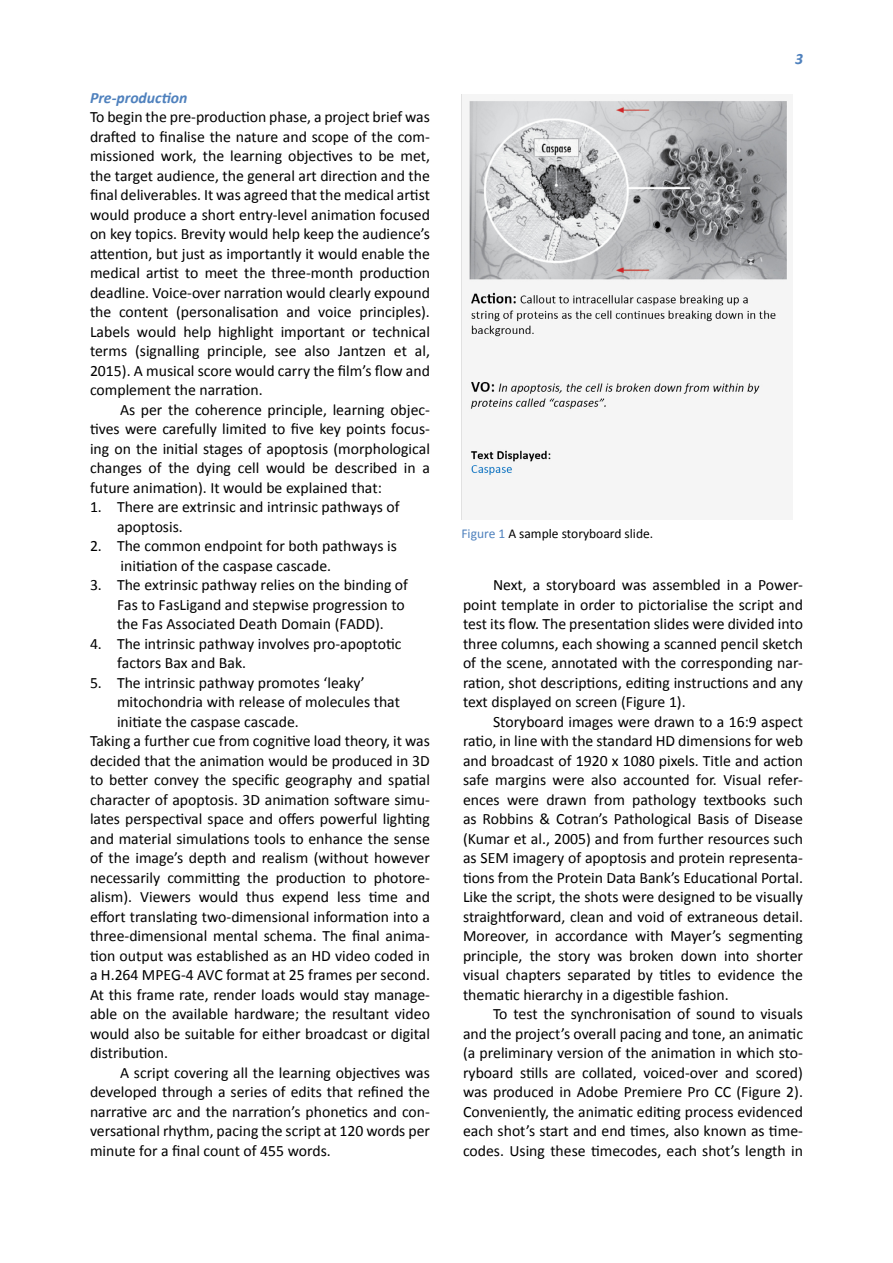
<style>
.page{position:relative;width:893px;height:1263px;background:#fff}
.page>*{position:absolute;margin:0;border:0;box-sizing:border-box;transform-origin:0 0}
.t1{font:15.75px/19.5px "Calibri";color:#000;text-align:justify}
.t2{font:italic 700 15.75px "Calibri";color:#4f81bd}
.t3{font:13.5px "Calibri";color:#000}
.s1{color:#4f81bd}
</style>
<div class="page">
<img style="left:461px;top:94px;width:326px;height:425px">
<p class="t2" style="left:90px;top:88px;width:99px">Pre-production</p>
<p class="t1" style="left:90px;top:107px;width:341px">To begin the pre-production phase, a project brief was drafted to finalise the nature and scope of the com&shy;missioned work, the learning objectives to be met, the target audience, the general art direction and the final deliverables. It was agreed that the medical artist would produce a short entry-level animation focused on key topics. Brevity would help keep the audience’s attention, but just as importantly it would enable the medical artist to meet the three-month production deadline. Voice-over narration would clearly expound the content (personalisation and voice principles).<br>Labels would help highlight important or technical terms (signalling principle, see also Jantzen et al, 2015). A musical score would carry the film’s flow and complement the narration.</p>
<p class="t1" style="left:90px;top:400px;width:341px;text-indent:30px">As per the coherence principle, learning objec&shy;tives were carefully limited to five key points focus&shy;ing on the initial stages of apoptosis (morphological changes of the dying cell would be described in a future animation). It would be explained that:</p>
<p class="t1" style="left:117px;top:497px;width:284px;text-indent:-27px">1. There are extrinsic and intrinsic pathways of apoptosis.</p>
<p class="t1" style="left:121px;top:536px;width:278px;text-indent:-31px">2. The common endpoint for both pathways is initiation of the caspase cascade.</p>
<p class="t1" style="left:117px;top:575px;width:293px;text-align:left;text-indent:-27px">3. The extrinsic pathway relies on the binding of<br>Fas to FasLigand and stepwise progression to the Fas Associated Death Domain (FADD).</p>
<p class="t1" style="left:117px;top:634px;width:286px;text-indent:-27px">4. The intrinsic pathway involves pro-apoptotic factors Bax and Bak.</p>
<p class="t1" style="left:90px;top:673px;width:276px">5. The intrinsic pathway promotes ‘leaky’</p>
<p class="t1" style="left:117px;top:692px;width:285px">mitochondria with release of molecules that</p>
<p class="t1" style="left:117px;top:712px;width:183px">initiate the caspase cascade.</p>
<p class="t1" style="left:90px;top:731px;width:341px">Taking a further cue from cognitive load theory, it was</p>
<p class="t1" style="left:90px;top:751px;width:341px">decided that the animation would be produced in 3D</p>
<p class="t1" style="left:90px;top:770px;width:341px">to better convey the specific geography and spatial</p>
<p class="t1" style="left:90px;top:790px;width:341px">character of apoptosis. 3D animation software simu-</p>
<p class="t1" style="left:90px;top:809px;width:341px">lates perspectival space and offers powerful lighting</p>
<p class="t1" style="left:90px;top:829px;width:341px">and material simulations tools to enhance the sense</p>
<p class="t1" style="left:90px;top:848px;width:341px">of the image’s depth and realism (without however</p>
<p class="t1" style="left:90px;top:868px;width:341px">necessarily committing the production to photore-</p>
<p class="t1" style="left:90px;top:887px;width:341px">alism). Viewers would thus expend less time and</p>
<p class="t1" style="left:90px;top:907px;width:341px">effort translating two-dimensional information into a</p>
<p class="t1" style="left:90px;top:926px;width:341px">three-dimensional mental schema. The final anima-</p>
<p class="t1" style="left:90px;top:946px;width:341px">tion output was established as an HD video coded in</p>
<p class="t1" style="left:90px;top:965px;width:341px">a H.264 MPEG-4 AVC format at 25 frames per second.</p>
<p class="t1" style="left:90px;top:985px;width:341px">At this frame rate, render loads would stay manage-</p>
<p class="t1" style="left:90px;top:1004px;width:341px">able on the available hardware; the resultant video</p>
<p class="t1" style="left:90px;top:1024px;width:341px">would also be suitable for either broadcast or digital</p>
<p class="t1" style="left:90px;top:1043px;width:80px">distribution.</p>
<p class="t1" style="left:120px;top:1063px;width:311px">A script covering all the learning objectives was</p>
<p class="t1" style="left:90px;top:1082px;width:341px">developed through a series of edits that refined the</p>
<p class="t1" style="left:90px;top:1102px;width:341px">narrative arc and the narration’s phonetics and con-</p>
<p class="t1" style="left:90px;top:1121px;width:341px">versational rhythm, pacing the script at 120 words per</p>
<p class="t1" style="left:90px;top:1141px;width:242px">minute for a final count of 455 words.</p>
<p class="t2" style="left:795px;top:48px;width:9px">3</p>
<p class="t3" style="left:461px;top:525px;width:193px"><span class="s1">Figure 1</span> A sample storyboard slide.</p>
<p class="t1" style="left:463px;top:575px;width:341px;text-indent:30px">Next, a storyboard was assembled in a Power&shy;point template in order to pictorialise the script and test its flow. The presentation slides were divided into three columns, each showing a scanned pencil sketch of the scene, annotated with the corresponding nar&shy;ration, shot descriptions, editing instructions and any text displayed on screen (Figure 1).</p>
<p class="t1" style="left:463px;top:712px;width:341px;text-indent:30px">Storyboard images were drawn to a 16:9 aspect ratio, in line with the standard HD dimensions for web and broadcast of 1920 x 1080 pixels. Title and action safe margins were also accounted for. Visual refer&shy;ences were drawn from pathology textbooks such as Robbins &amp; Cotran’s Pathological Basis of Disease (Kumar et al., 2005) and from further resources such as SEM imagery of apoptosis and protein representa&shy;tions from the Protein Data Bank’s Educational Portal.<br>Like the script, the shots were designed to be visually straightforward, clean and void of extraneous detail.<br>Moreover, in accordance with Mayer’s segmenting principle, the story was broken down into shorter visual chapters separated by titles to evidence the thematic hierarchy in a digestible fashion.</p>
<p class="t1" style="left:463px;top:1004px;width:341px;text-indent:30px">To test the synchronisation of sound to visuals and the project’s overall pacing and tone, an animatic (a preliminary version of the animation in which sto&shy;ryboard stills are collated, voiced-over and scored) was produced in Adobe Premiere Pro CC (Figure 2).<br>Conveniently, the animatic editing process evidenced each shot’s start and end times, also known as time&shy;codes. Using these timecodes, each shot’s length in</p>
</div>
